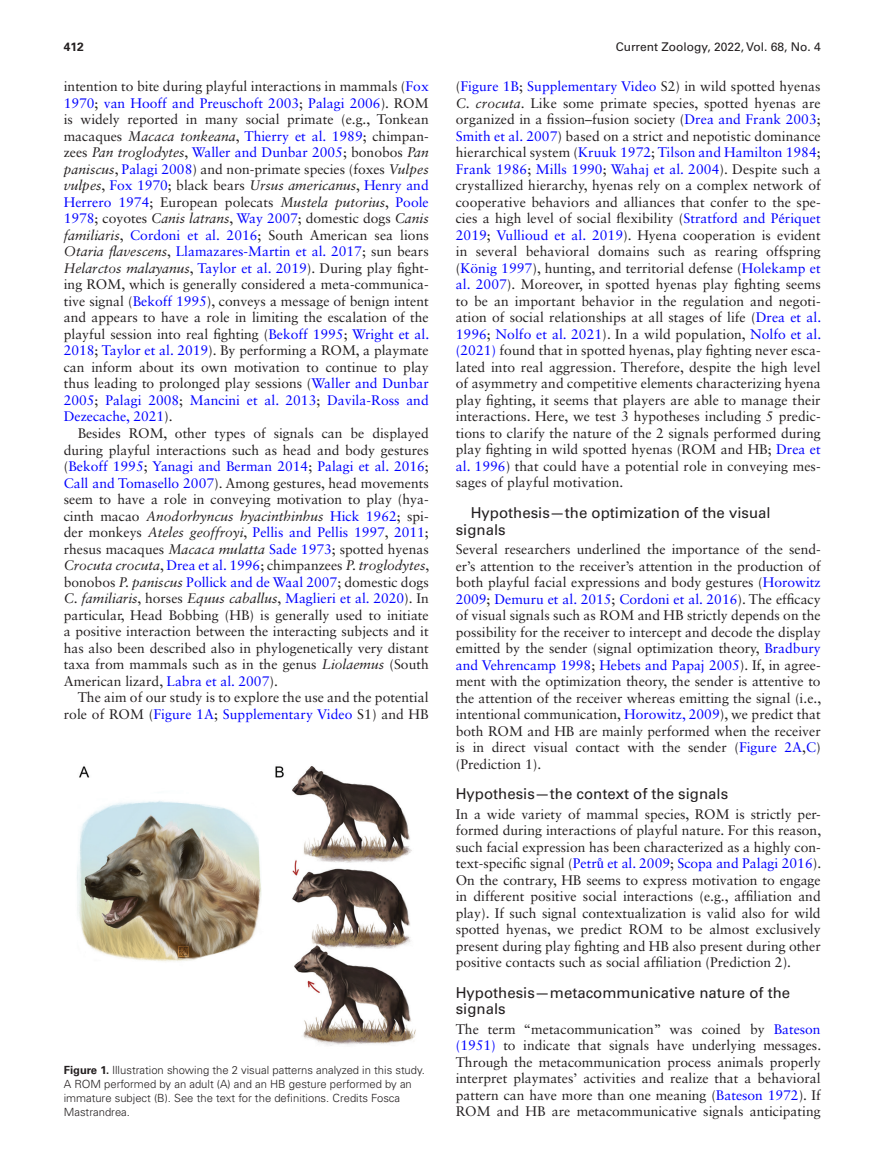
<style>
.page{position:relative;width:893px;height:1174px;background:#fff}
.page>*{position:absolute;margin:0;border:0;box-sizing:border-box;transform-origin:0 0}
.t1{font:15px/16.5px "Univers LT Std";color:#231f20}
.t2{font:13.8px/16.5px "Sabon LT Std";color:#231f20;text-align:justify}
.t3{font:12px "Univers LT Std";color:#231f20}
.t4{font:700 12px "Univers LT Std";color:#231f20}
.t5{font:300 11.25px/14.2px "Univers LT Std";color:#231f20}
.s1{color:#00f}
.s2{font-style:italic}
.s3{font-family:"STIX General";color:#00f}
.s4{font-family:"Gandhari Unicode";color:#00f}
.s5{font-weight:700}
</style>
<div class="page">
<img style="left:77px;top:766px;width:339px;height:280px">
<p class="t4" style="left:64px;top:40px;width:22px">412</p>
<p class="t3" style="left:616px;top:40px;width:207px">Current Zoology, 2022, Vol. 68, No. 4</p>
<p class="t2" style="left:64px;top:78px;width:367px">intention to bite during playful interactions in mammals (<span class="s1">Fox 1970</span>; <span class="s1">van Hooff and Preuschoft 2003</span>; <span class="s1">Palagi 2006</span>). ROM is widely reported in many social primate (e.g., Tonkean macaques <span class="s2">Macaca tonkeana</span>, <span class="s1">Thierry et al. 1989</span>; chimpan&shy;zees <span class="s2">Pan troglodytes</span>, <span class="s1">Waller and Dunbar 2005</span>; bonobos <span class="s2">Pan paniscus</span>, <span class="s1">Palagi 2008</span>) and non-primate species (foxes <span class="s2">Vulpes vulpes</span>, <span class="s1">Fox 1970</span>; black bears <span class="s2">Ursus americanus</span>, <span class="s1">Henry and Herrero 1974</span>; European polecats <span class="s2">Mustela putorius</span>, <span class="s1">Poole 1978</span>; coyotes <span class="s2">Canis latrans</span>, <span class="s1">Way 2007</span>; domestic dogs <span class="s2">Canis familiaris</span>, <span class="s1">Cordoni et al. 2016</span>; South American sea lions <span class="s2">Otaria flavescens</span>, <span class="s1">Llamazares-Martin et al. 2017</span>; sun bears <span class="s2">Helarctos malayanus</span>, <span class="s1">Taylor et al. 2019</span>). During play fight&shy;ing ROM, which is generally considered a meta-communica&shy;tive signal (<span class="s1">Bekoff 1995</span>), conveys a message of benign intent and appears to have a role in limiting the escalation of the playful session into real fighting (<span class="s1">Bekoff 1995</span>; <span class="s1">Wright et al.<br>2018</span>; <span class="s1">Taylor et al. 2019</span>). By performing a ROM, a playmate can inform about its own motivation to continue to play thus leading to prolonged play sessions (<span class="s1">Waller and Dunbar 2005</span>; <span class="s1">Palagi 2008</span>; <span class="s1">Mancini et al. 2013</span>; <span class="s1">Davila-Ross and Dezecache, 2021</span>).</p>
<p class="t2" style="left:64px;top:425px;width:367px;text-indent:14px">Besides ROM, other types of signals can be displayed during playful interactions such as head and body gestures (<span class="s1">Bekoff 1995</span>; <span class="s1">Yanagi and Berman 2014</span>; <span class="s1">Palagi et al. 2016</span>; <span class="s1">Call and Tomasello 2007</span>). Among gestures, head movements seem to have a role in conveying motivation to play (hya&shy;cinth macao <span class="s2">Anodorhyncus hyacinthinhus</span> <span class="s1">Hick 1962</span>; spi&shy;der monkeys <span class="s2">Ateles geoffroyi</span>, <span class="s1">Pellis and Pellis 1997</span>, <span class="s1">2011</span>; rhesus macaques <span class="s2">Macaca mulatta</span> <span class="s1">Sade 1973</span>; spotted hyenas <span class="s2">Crocuta crocuta</span>, <span class="s1">Drea et al. 1996</span>; chimpanzees <span class="s2">P. troglodytes</span>, bonobos <span class="s2">P. paniscus</span> <span class="s1">Pollick and de Waal 2007</span>; domestic dogs <span class="s2">C. familiaris</span>, horses <span class="s2">Equus caballus</span>, <span class="s1">Maglieri et al. 2020</span>). In particular, Head Bobbing (HB) is generally used to initiate a positive interaction between the interacting subjects and it has also been described also in phylogenetically very distant taxa from mammals such as in the genus <span class="s2">Liolaemus</span> (South American lizard, <span class="s1">Labra et al. 2007</span>).</p>
<p class="t2" style="left:64px;top:689px;width:366px;text-align:right">The aim of our study is to explore the use and the potential role of ROM (<span class="s1">Figure 1A</span>; <span class="s1">Supplementary Video</span> S1) and HB</p>
<p class="t2" style="left:456px;top:78px;width:367px">(<span class="s1">Figure 1B</span>; <span class="s1">Supplementary Video</span> S2) in wild spotted hyenas <span class="s2">C. crocuta</span>. Like some primate species, spotted hyenas are organized in a fission–fusion society (<span class="s1">Drea and Frank 2003</span>; <span class="s1">Smith et al. 2007</span>) based on a strict and nepotistic dominance hierarchical system (<span class="s1">Kruuk 1972</span>; <span class="s1">Tilson and Hamilton 1984</span>; <span class="s1">Frank 1986</span>; <span class="s1">Mills 1990</span>; <span class="s1">Wahaj et al. 2004</span>). Despite such a crystallized hierarchy, hyenas rely on a complex network of cooperative behaviors and alliances that confer to the spe&shy;cies a high level of social flexibility (<span class="s1">Stratford and P</span><span class="s3">é</span><span class="s1">riquet 2019</span>; <span class="s1">Vullioud et al. 2019</span>). Hyena cooperation is evident in several behavioral domains such as rearing offspring (<span class="s1">König 1997</span>), hunting, and territorial defense (<span class="s1">Holekamp et al. 2007</span>). Moreover, in spotted hyenas play fighting seems to be an important behavior in the regulation and negoti&shy;ation of social relationships at all stages of life (<span class="s1">Drea et al.<br>1996</span>; <span class="s1">Nolfo et al. 2021</span>). In a wild population, <span class="s1">Nolfo et al. (2021)</span> found that in spotted hyenas, play fighting never esca&shy;lated into real aggression. Therefore, despite the high level of asymmetry and competitive elements characterizing hyena play fighting, it seems that players are able to manage their interactions. Here, we test 3 hypotheses including 5 predic&shy;tions to clarify the nature of the 2 signals performed during play fighting in wild spotted hyenas (ROM and HB; <span class="s1">Drea et al. 1996</span>) that could have a potential role in conveying mes&shy;sages of playful motivation.</p>
<p class="t1" style="left:456px;top:504px;width:317px;text-indent:15px">Hypothesis—the optimization of the visual signals</p>
<p class="t2" style="left:456px;top:541px;width:367px">Several researchers underlined the importance of the send&shy;er’s attention to the receiver’s attention in the production of both playful facial expressions and body gestures (<span class="s1">Horowitz 2009</span>; <span class="s1">Demuru et al. 2015</span>; <span class="s1">Cordoni et al. 2016</span>). The efficacy of visual signals such as ROM and HB strictly depends on the possibility for the receiver to intercept and decode the display emitted by the sender (signal optimization theory, <span class="s1">Bradbury and Vehrencamp 1998</span>; <span class="s1">Hebets and Papaj 2005</span>). If, in agree&shy;ment with the optimization theory, the sender is attentive to the attention of the receiver whereas emitting the signal (i.e., intentional communication, <span class="s1">Horowitz, 2009</span>), we predict that both ROM and HB are mainly performed when the receiver is in direct visual contact with the sender (<span class="s1">Figure 2A</span>,<span class="s1">C</span>) (Prediction 1).</p>
<p class="t1" style="left:456px;top:785px;width:274px">Hypothesis—the context of the signals</p>
<p class="t2" style="left:456px;top:805px;width:367px">In a wide variety of mammal species, ROM is strictly per&shy;formed during interactions of playful nature. For this reason, such facial expression has been characterized as a highly con&shy;text-specific signal (<span class="s1">Petr</span><span class="s4">ů</span> <span class="s1">et al. 2009</span>; <span class="s1">Scopa and Palagi 2016</span>).<br>On the contrary, HB seems to express motivation to engage in different positive social interactions (e.g., affiliation and play). If such signal contextualization is valid also for wild spotted hyenas, we predict ROM to be almost exclusively present during play fighting and HB also present during other positive contacts such as social affiliation (Prediction 2).</p>
<p class="t1" style="left:456px;top:984px;width:336px">Hypothesis—metacommunicative nature of the signals</p>
<p class="t2" style="left:456px;top:1020px;width:367px">The term “metacommunication” was coined by <span class="s1">Bateson (1951)</span> to indicate that signals have underlying messages.<br>Through the metacommunication process animals properly interpret playmates’ activities and realize that a behavioral pattern can have more than one meaning (<span class="s1">Bateson 1972</span>). If ROM and HB are metacommunicative signals anticipating</p>
<p class="t5" style="left:64px;top:1062px;width:363px"><span class="s5">Figure 1.</span> Illustration showing the 2 visual patterns analyzed in this study.<br>A ROM performed by an adult (A) and an HB gesture performed by an immature subject (B). See the text for the definitions. Credits Fosca Mastrandrea.</p>
</div>
